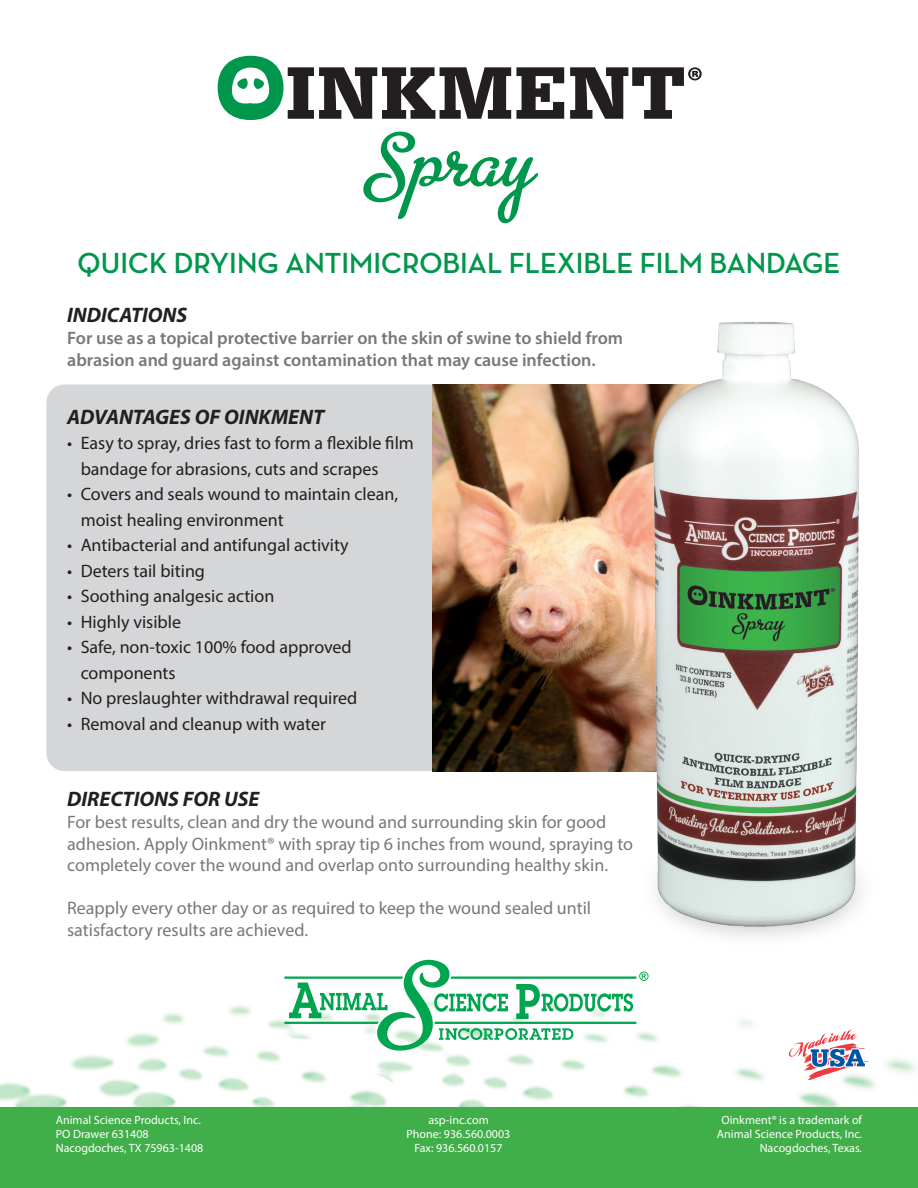
<style>
.page{position:relative;width:918px;height:1188px;background:#fff}
.page>*{position:absolute;margin:0;border:0;box-sizing:border-box;transform-origin:0 0}
.t1{font:700 29.55px "Neutraface Display";color:#00964c}
.t2{font:italic 700 21px "Myriad Pro";color:#231f20}
.t3{font:18px/25.5px "Myriad Pro";color:#231f20}
.t4{font:18px/21.6px "Myriad Pro";color:#76787b}
.t5{font:600 18px/21.6px "Myriad Pro";color:#76787b}
.t6{font:12px/14.4px "Myriad Pro";color:#fff;text-align:center}
</style>
<div class="page">
<div style="left:46px;top:384px;width:711px;height:387px;background:#d5d6d8;border-radius:18px"></div>
<img style="left:0;top:1006px;width:916px;height:101px">
<svg style="left:363px;top:132px;width:175px;height:91px"></svg>
<svg style="left:218px;top:56px;width:346px;height:64px"></svg>
<svg style="left:570px;top:67px;width:132px;height:52px"></svg>
<div style="left:0;top:1107px;width:918px;height:81px;background:#40ae49"></div>
<svg style="left:789px;top:1030px;width:80px;height:50px"></svg>
<svg style="left:284px;top:959px;width:365px;height:93px"></svg>
<img style="left:432px;top:384px;width:191px;height:387px">
<img style="left:623px;top:322px;width:238px;height:664px">
<h1 class="t1" style="left:78px;top:247px;width:764px">QUICK DRYING ANTIMICROBIAL FLEXIBLE FILM BANDAGE</h1>
<p class="t2" style="left:67px;top:302px;width:122px">INDICATIONS</p>
<p class="t5" style="left:67px;top:327px;width:558px">For use as a topical protective barrier on the skin of swine to shield from abrasion and guard against contamination that may cause infection.</p>
<p class="t2" style="left:67px;top:403px;width:258px">ADVANTAGES OF OINKMENT</p>
<p class="t3" style="left:81px;top:430px;width:335px;text-indent:-14px">• Easy to spray, dries fast to form a flexible film bandage for abrasions, cuts and scrapes</p>
<p class="t3" style="left:81px;top:481px;width:319px;text-indent:-14px">• Covers and seals wound to maintain clean, moist healing environment</p>
<p class="t3" style="left:67px;top:532px;width:283px">• Antibacterial and antifungal activity</p>
<p class="t3" style="left:67px;top:558px;width:139px">• Deters tail biting</p>
<p class="t3" style="left:67px;top:583px;width:209px">• Soothing analgesic action</p>
<p class="t3" style="left:67px;top:609px;width:115px">• Highly visible</p>
<p class="t3" style="left:81px;top:634px;width:273px;text-indent:-14px">• Safe, non-toxic 100% food approved components</p>
<p class="t3" style="left:67px;top:685px;width:292px">• No preslaughter withdrawal required</p>
<p class="t3" style="left:67px;top:711px;width:260px">• Removal and cleanup with water</p>
<p class="t2" style="left:67px;top:786px;width:194px">DIRECTIONS FOR USE</p>
<p class="t4" style="left:67px;top:811px;width:567px">For best results, clean and dry the wound and surrounding skin for good adhesion. Apply Oinkment® with spray tip 6 inches from wound, spraying to completely cover the wound and overlap onto surrounding healthy skin.</p>
<p class="t4" style="left:67px;top:897px;width:526px">Reapply every other day or as required to keep the wound sealed until satisfactory results are achieved.</p>
<p class="t6" style="left:56px;top:1112px;width:149px;text-align:left">Animal Science Products, Inc.<br>PO Drawer 631408<br>Nacogdoches, TX 75963-1408</p>
<p class="t6" style="left:717px;top:1112px;width:147px;text-align:right">Oinkment® is a trademark of<br>Animal Science Products, Inc.<br>Nacogdoches, Texas.</p>
<p class="t6" style="left:407px;top:1112px;width:105px">asp-inc.com<br>Phone: 936.560.0003<br>Fax: 936.560.0157</p>
</div>
